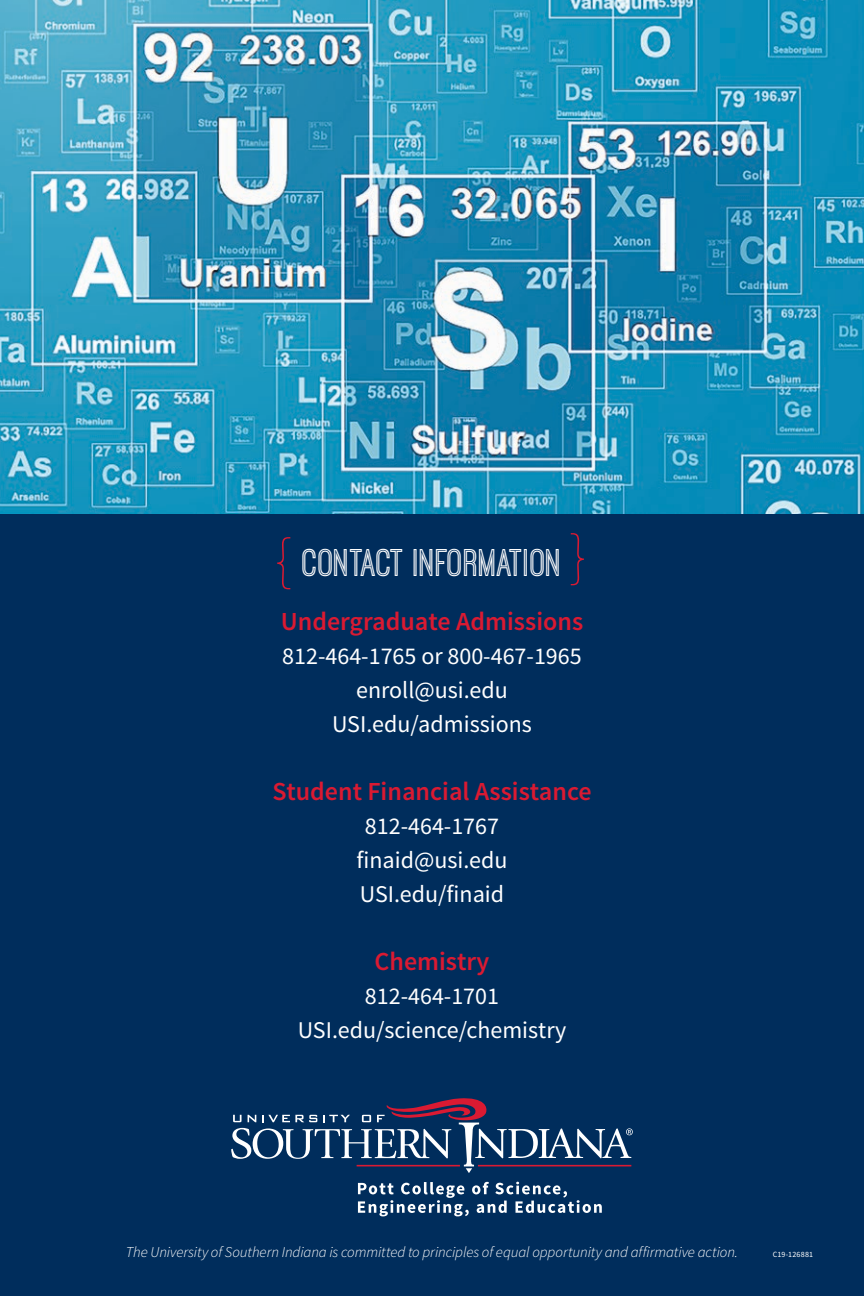
<style>
.page{position:relative;width:864px;height:1296px;background:#fff}
.page>*{position:absolute;margin:0;border:0;box-sizing:border-box;transform-origin:0 0}
.t1{font:40px "Ostrich Sans Inline";letter-spacing:.005em;color:#fff}
.t2{font:600 26px "Source Sans Pro";color:#da1a32}
.t3{font:24px/34px "Source Sans Pro";color:#fff;text-align:center}
.t4{font:italic 300 15px "Source Sans Pro";letter-spacing:-.005em;color:#fff}
.t5{font:8px "Source Sans Pro";letter-spacing:.025em;color:#fff}
</style>
<div class="page">
<div style="left:0;top:480px;width:864px;height:816px;background:#002d5c"></div>
<svg style="left:231px;top:1098px;width:402px;height:75px"></svg>
<svg style="left:358px;top:1182px;width:244px;height:34px"></svg>
<svg style="left:571px;top:533px;width:13px;height:52px"></svg>
<svg style="left:277px;top:537px;width:13px;height:52px"></svg>
<img style="left:0;top:0;width:864px;height:513px">
<h1 class="t1" style="left:302px;top:542px;width:261px">CONTACT INFORMATION</h1>
<p class="t2" style="left:281px;top:604px;width:304px">Undergraduate Admissions</p>
<p class="t3" style="left:282px;top:639px;width:301px">812-464-1765 or 800-467-1965 enroll@usi.edu<br>USI.edu/admissions</p>
<p class="t2" style="left:272px;top:774px;width:321px">Student Financial Assistance</p>
<p class="t3" style="left:357px;top:809px;width:152px">812-464-1767 finaid@usi.edu<br>USI.edu/finaid</p>
<p class="t2" style="left:375px;top:944px;width:116px">Chemistry</p>
<p class="t3" style="left:298px;top:979px;width:270px">812-464-1701<br>USI.edu/science/chemistry</p>
<p class="t4" style="left:126px;top:1243px;width:614px">The University of Southern Indiana is committed to principles of equal opportunity and affirmative action.</p>
<p class="t5" style="left:773px;top:1249px;width:42px">C19-126881</p>
</div>
